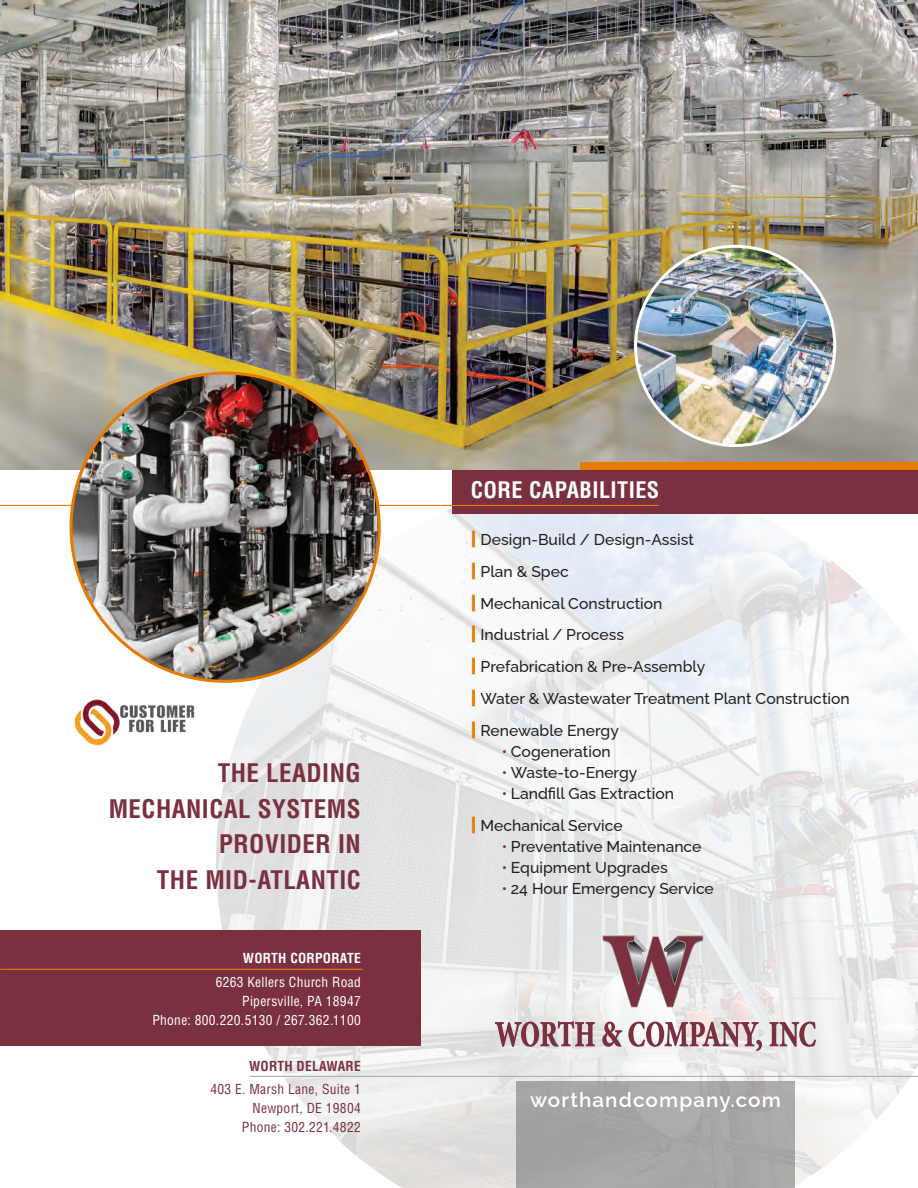
<style>
.page{position:relative;width:918px;height:1188px;background:#fff}
.page>*{position:absolute;margin:0;border:0;box-sizing:border-box;transform-origin:0 0}
.t1{font:700 condensed 24.9px/35.7px "Helvetica";letter-spacing:.02em;color:#7a303f;text-align:right}
.t2{font:700 condensed 22.2px "Helvetica";letter-spacing:.02em;color:#fff}
.t3{font:600 20.7px "Raleway";letter-spacing:.055em;color:#fff}
.t4{font:500 15.75px/31.8px "Raleway";color:#231f20}
.t5{font:condensed 13.5px/24.2px "Helvetica";letter-spacing:.02em;color:#fff;text-align:right}
.t6{font:condensed 13.5px/22.6px "Helvetica";letter-spacing:.02em;color:#7a303f;text-align:right}
.s1{font-weight:700}
.s2{font-weight:100;font-size:18.3px;color:#e77a00}
.s3{color:#7a303f}
</style>
<div class="page">
<img style="left:216px;top:488px;width:702px;height:700px">
<div style="left:516px;top:1082px;width:279px;height:106px;background:#a6a6a6"></div>
<img style="left:0;top:0;width:918px;height:469px">
<div style="left:452px;top:470px;width:466px;height:43px;background:#7a303f"></div>
<svg style="left:602px;top:935px;width:101px;height:72px"></svg>
<svg style="left:495px;top:1021px;width:100px;height:26px;background:#b39198"></svg>
<svg style="left:602px;top:1022px;width:20px;height:25px"></svg>
<svg style="left:628px;top:1022px;width:134px;height:29px"></svg>
<svg style="left:770px;top:1022px;width:46px;height:25px"></svg>
<img style="left:636px;top:246px;width:199px;height:200px;border-radius:100px">
<div style="left:0;top:930px;width:420px;height:115px;background:#7a303f"></div>
<div style="left:580px;top:462px;width:338px;height:8px;background:#e77a00"></div>
<hr style="left:0;top:505px;width:659px;height:1px;background:#e77a00">
<img style="left:71px;top:373px;width:308px;height:308px;border-radius:154px">
<hr style="left:250px;top:1076px;width:668px;height:1px;background:#b2b1b2">
<hr style="left:0;top:969px;width:363px;height:1px;background:#e77a00">
<img style="left:74px;top:699px;width:121px;height:47px">
<p class="t1" style="left:109px;top:755px;width:254px">THE LEADING<br>MECHANICAL SYSTEMS<br>PROVIDER IN<br>THE MID-ATLANTIC</p>
<p class="t5" style="left:216px;top:946px;width:147px"><span class="s1">WORTH CORPORATE<br></span>6263 Kellers Church Road</p>
<p class="t5" style="left:152px;top:992px;width:210px;line-height:19px">Pipersville, PA 18947<br>Phone: 800.220.5130 / 267.362.1100</p>
<p class="t6" style="left:210px;top:1055px;width:152px"><span class="s1">WORTH DELAWARE<br></span>403 E. Marsh Lane, Suite 1</p>
<p class="t6" style="left:242px;top:1098px;width:120px;line-height:19px">Newport, DE 19804<br>Phone: 302.221.4822</p>
<p class="t2" style="left:471px;top:477px;width:190px">CORE CAPABILITIES</p>
<p class="t4" style="left:471px;top:522px;width:381px"><span class="s2">|</span> Design-Build / Design-Assist<br><span class="s2">|</span> Plan &amp; Spec<br><span class="s2">|</span> Mechanical Construction<br><span class="s2">|</span> Industrial / Process<br><span class="s2">|</span> Prefabrication &amp; Pre-Assembly<br><span class="s2">|</span> Water &amp; Wastewater Treatment Plant Construction <span class="s2">|</span> Renewable Energy</p>
<p class="t4" style="left:502px;top:734px;width:110px"><span class="s3">•</span> Cogeneration</p>
<p class="t4" style="left:502px;top:755px;width:137px"><span class="s3">•</span> Waste-to-Energy</p>
<p class="t4" style="left:471px;top:776px;width:205px;text-indent:31px"><span class="s3">•</span> Landfill Gas Extraction <span class="s2">|</span> Mechanical Service</p>
<p class="t4" style="left:502px;top:829px;width:201px"><span class="s3">•</span> Preventative Maintenance</p>
<p class="t4" style="left:502px;top:850px;width:167px"><span class="s3">•</span> Equipment Upgrades</p>
<p class="t4" style="left:502px;top:871px;width:214px"><span class="s3">•</span> 24 Hour Emergency Service</p>
<p class="t3" style="left:530px;top:1083px;width:252px">worthandcompany.com</p>
</div>
